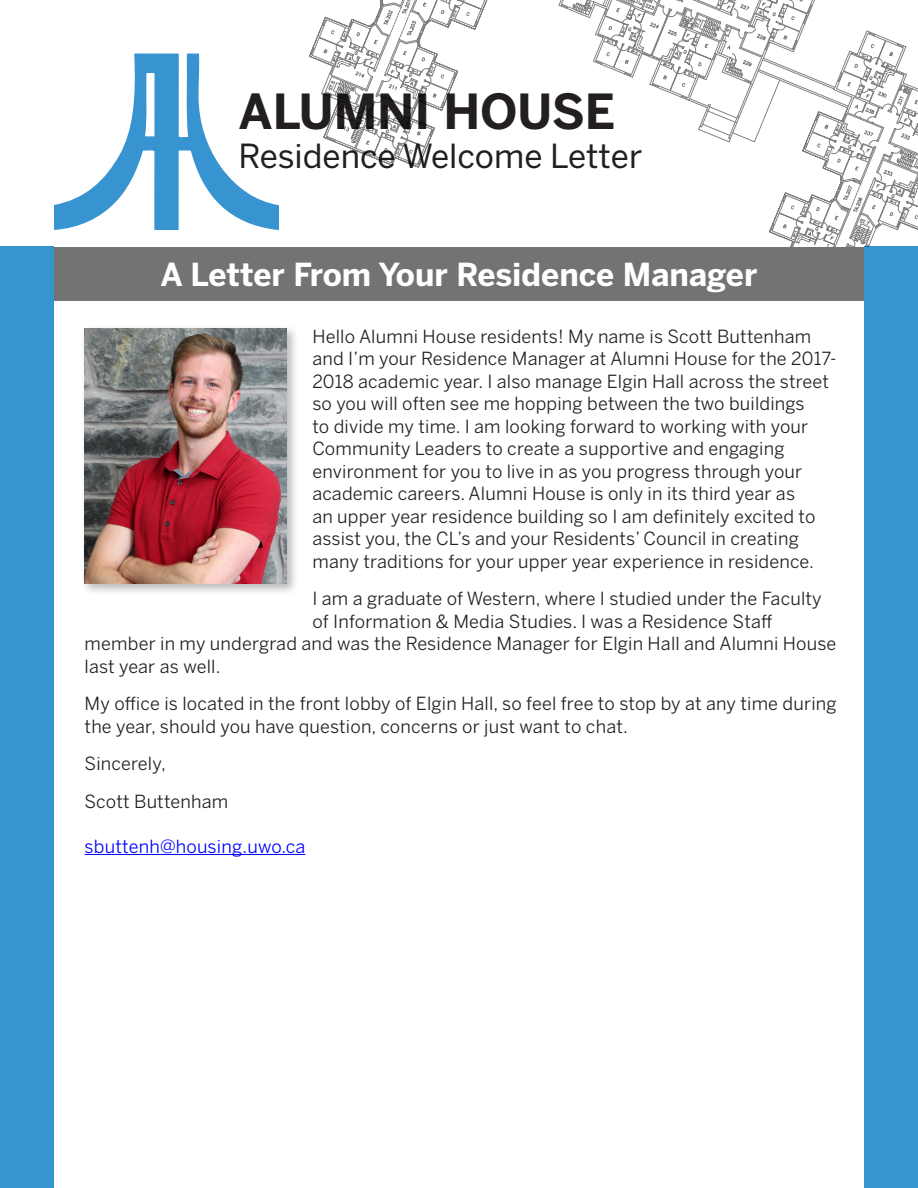
<style>
.page{position:relative;width:918px;height:1188px;background:#fff}
.page>*{position:absolute;margin:0;border:0;box-sizing:border-box;transform-origin:0 0}
.t1{font:700 48px "Benton Sans";color:#231f20}
.t2{font:33px "Benton Sans";color:#231f20}
.t3{font:700 31.5px "Benton Sans";color:#fff}
.t4{font:18px/22.5px "Benton Sans";letter-spacing:.01em;color:#231f20}
.t5{font:18px "Benton Sans";letter-spacing:.01em;color:#00f}
</style>
<div class="page">
<div style="left:0;top:247px;width:54px;height:941px;background:#3894d1"></div>
<div style="left:54px;top:247px;width:810px;height:54px;background:#737372"></div>
<div style="left:864px;top:247px;width:54px;height:941px;background:#3894d1"></div>
<svg style="left:54px;top:53px;width:225px;height:177px"></svg>
<svg style="left:332px;top:0;width:586px;height:247px"></svg>
<svg style="left:576px;top:0;width:259px;height:247px"></svg>
<hr style="left:85px;top:854px;width:220px;height:1px;background:#00f">
<div style="left:81px;top:324px;width:218px;height:272px;background:#231f20;opacity:.31"></div>
<img style="left:85px;top:328px;width:202px;height:255px">
<h1 class="t1" style="left:238px;top:83px;width:378px">ALUMNI HOUSE</h1>
<h2 class="t2" style="left:238px;top:137px;width:405px">Residence Welcome Letter</h2>
<h3 class="t3" style="left:161px;top:256px;width:598px">A Letter From Your Residence Manager</h3>
<p class="t4" style="left:312px;top:325px;width:526px">Hello Alumni House residents! My name is Scott Buttenham and I’m your Residence Manager at Alumni House for the 2017- 2018 academic year. I also manage Elgin Hall across the street so you will often see me hopping between the two buildings<br>to divide my time. I am looking forward to working with your Community Leaders to create a supportive and engaging environment for you to live in as you progress through your academic careers. Alumni House is only in its third year as<br>an upper year residence building so I am definitely excited to assist you, the CL’s and your Residents’ Council in creating many traditions for your upper year experience in residence.</p>
<p class="t4" style="left:312px;top:587px;width:511px">I am a graduate of Western, where I studied under the Faculty</p>
<p class="t4" style="left:312px;top:610px;width:461px">of Information &amp; Media Studies. I was a Residence Staff</p>
<p class="t4" style="left:85px;top:632px;width:753px">member in my undergrad and was the Residence Manager for Elgin Hall and Alumni House</p>
<p class="t4" style="left:85px;top:655px;width:137px">last year as well.</p>
<p class="t4" style="left:85px;top:692px;width:754px">My office is located in the front lobby of Elgin Hall, so feel free to stop by at any time during the year, should you have question, concerns or just want to chat.</p>
<p class="t4" style="left:85px;top:752px;width:83px">Sincerely,</p>
<p class="t4" style="left:85px;top:790px;width:145px">Scott Buttenham</p>
<p class="t5" style="left:85px;top:835px;width:222px">sbuttenh@housing.uwo.ca</p>
</div>
